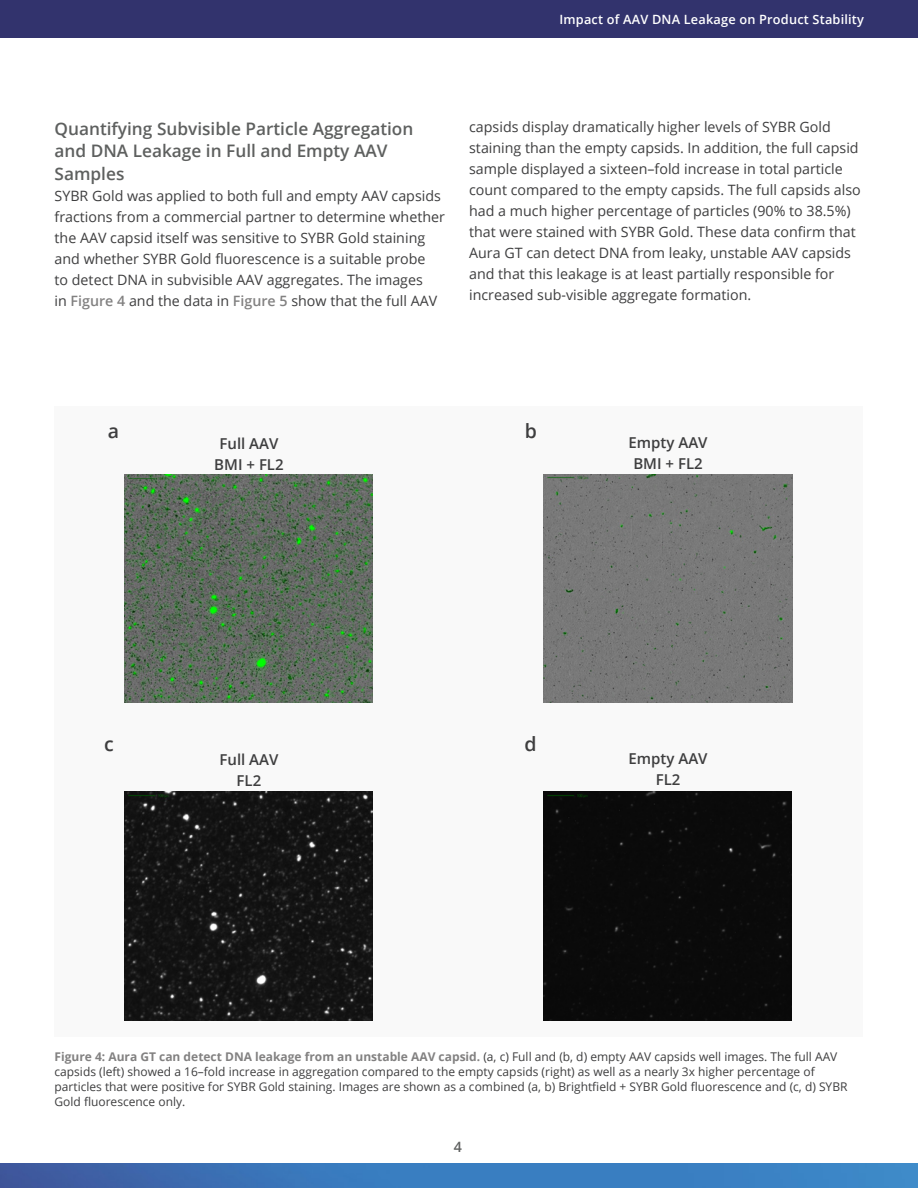
<style>
.page{position:relative;width:918px;height:1188px;background:#fff}
.page>*{position:absolute;margin:0;border:0;box-sizing:border-box;transform-origin:0 0}
.t1{font:600 19.5px "Open Sans";color:#3e3e3f}
.t2{font:600 17.25px/22.5px "Open Sans";color:#5e605f}
.t3{font:600 15px/21px "Open Sans";color:#3e3e3f;text-align:center}
.t4{font:14.25px/21px "Open Sans";color:#3e3e3f}
.t5{font:600 14.25px "Open Sans";color:#5e605f}
.t6{font:600 12.75px "Open Sans";letter-spacing:.015em;color:#fff}
.t7{font:12px/15px "Open Sans";color:#3e3e3f}
.s1{font-weight:600;color:#828181}
.s2{font-weight:700;color:#828181}
</style>
<div class="page">
<div style="left:0;top:0;width:918px;height:38px;background:#32336d"></div>
<img style="left:0;top:1163px;width:918px;height:25px">
<div style="left:55px;top:406px;width:808px;height:630px;background:#f9f9f9"></div>
<img style="left:124px;top:474px;width:249px;height:229px">
<img style="left:124px;top:792px;width:249px;height:228px">
<div style="left:543px;top:474px;width:250px;height:229px;background:#787878"></div>
<div style="left:543px;top:792px;width:249px;height:228px;background:#0a0a0a"></div>
<p class="t6" style="left:559px;top:11px;width:306px">Impact of AAV DNA Leakage on Product Stability</p>
<p class="t2" style="left:55px;top:117px;width:360px">Quantifying Subvisible Particle Aggregation and DNA Leakage in Full and Empty AAV<br>Samples</p>
<p class="t4" style="left:55px;top:185px;width:392px">SYBR Gold was applied to both full and empty AAV capsids fractions from a commercial partner to determine whether the AAV capsid itself was sensitive to SYBR Gold staining and whether SYBR Gold fluorescence is a suitable probe<br>to detect DNA in subvisible AAV aggregates. The images<br>in <span class="s1">Figure 4</span> and the data in <span class="s1">Figure 5</span> show that the full AAV</p>
<p class="t4" style="left:469px;top:116px;width:393px">capsids display dramatically higher levels of SYBR Gold staining than the empty capsids. In addition, the full capsid sample displayed a sixteen–fold increase in total particle count compared to the empty capsids. The full capsids also had a much higher percentage of particles (90% to 38.5%) that were stained with SYBR Gold. These data confirm that Aura GT can detect DNA from leaky, unstable AAV capsids and that this leakage is at least partially responsible for increased sub-visible aggregate formation.</p>
<h1 class="t1" style="left:108px;top:417px;width:13px">a</h1>
<h1 class="t1" style="left:525px;top:417px;width:14px">b</h1>
<p class="t3" style="left:214px;top:433px;width:71px">Full AAV<br>BMI + FL2</p>
<p class="t3" style="left:629px;top:432px;width:81px">Empty AAV<br>BMI + FL2</p>
<h1 class="t1" style="left:104px;top:731px;width:11px">c</h1>
<h1 class="t1" style="left:525px;top:731px;width:14px">d</h1>
<p class="t3" style="left:220px;top:749px;width:60px">Full AAV<br>FL2</p>
<p class="t3" style="left:629px;top:748px;width:81px">Empty AAV<br>FL2</p>
<p class="t7" style="left:55px;top:1049px;width:795px"><span class="s2">Figure 4: Aura GT can detect DNA leakage from an unstable AAV capsid.</span> (a, c) Full and (b, d) empty AAV capsids well images. The full AAV capsids (left) showed a 16–fold increase in aggregation compared to the empty capsids (right) as well as a nearly 3x higher percentage of particles that were positive for SYBR Gold staining. Images are shown as a combined (a, b) Brightfield + SYBR Gold fluorescence and (c, d) SYBR Gold fluorescence only.</p>
<p class="t5" style="left:454px;top:1137px;width:10px">4</p>
</div>
